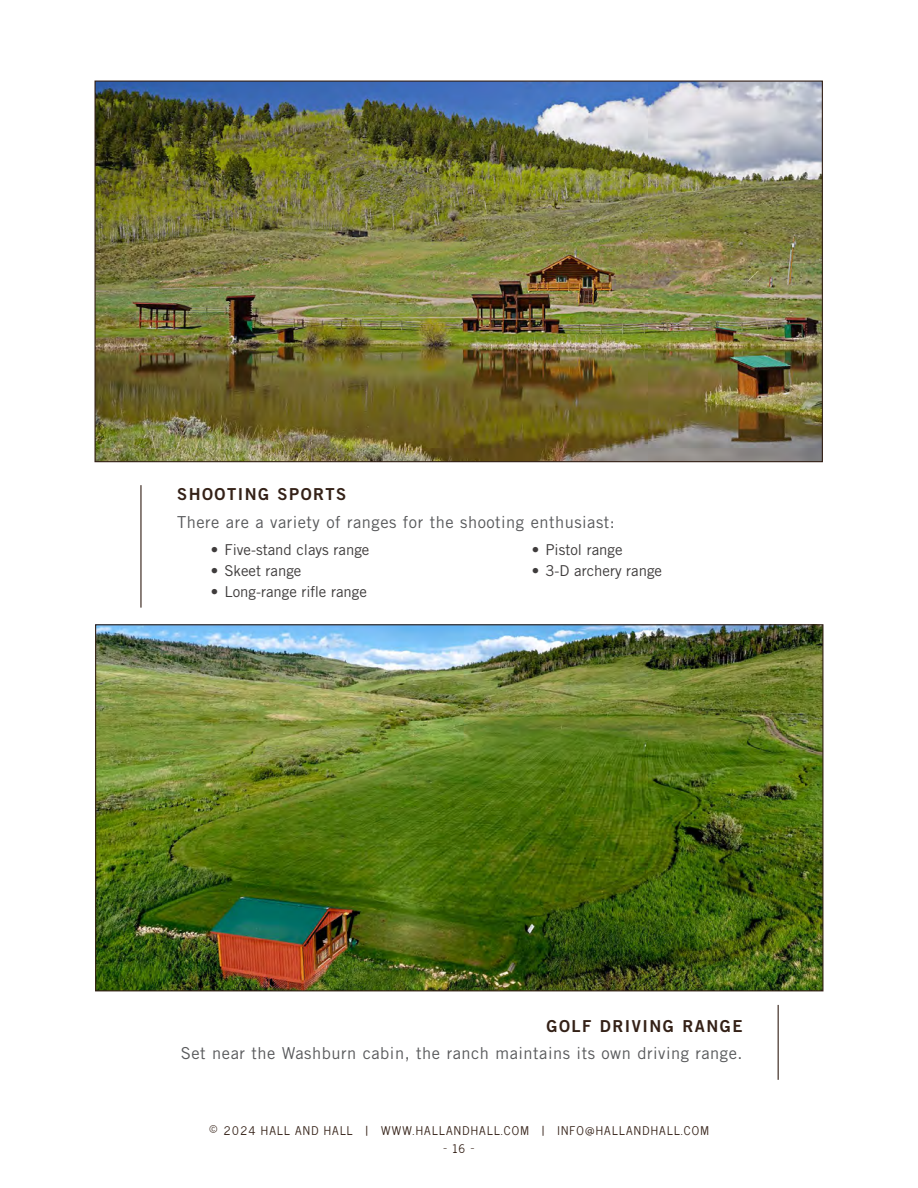
<style>
.page{position:relative;width:918px;height:1188px;background:#fff}
.page>*{position:absolute;margin:0;border:0;box-sizing:border-box;transform-origin:0 0}
.t1{font:16.5px "Trade Gothic LT Std";letter-spacing:.03em;color:#58595b}
.t2{font:16.5px "Trade Gothic LT Std Bd 2";letter-spacing:.09em;color:#342117}
.t3{font:15px "Trade Gothic LT Std";color:#3f3c3c}
.t4{font:12px "News Cycle";letter-spacing:.1em;color:#342117}
.s1{font-size:16.5px}
</style>
<div class="page">
<hr style="left:140px;top:485px;width:2px;height:123px;background:#342117">
<img style="left:97px;top:626px;width:725px;height:363px">
<img style="left:96px;top:83px;width:725px;height:377px">
<hr style="left:778px;top:1005px;width:1px;height:75px;background:#342117">
<p class="t2" style="left:177px;top:484px;width:171px">SHOOTING SPORTS</p>
<p class="t1" style="left:177px;top:512px;width:439px">There are a variety of ranges for the shooting enthusiast:</p>
<p class="t3" style="left:211px;top:541px;width:160px">• Five-stand clays range</p>
<p class="t3" style="left:211px;top:562px;width:92px">• Skeet range</p>
<p class="t3" style="left:211px;top:583px;width:157px">• Long-range rifle range</p>
<p class="t3" style="left:532px;top:541px;width:92px">• Pistol range</p>
<p class="t3" style="left:532px;top:562px;width:132px">• 3-D archery range</p>
<p class="t2" style="left:547px;top:1015px;width:197px">GOLF DRIVING RANGE</p>
<p class="t1" style="left:181px;top:1044px;width:563px">Set near the Washburn cabin, the ranch maintains its own driving range.</p>
<p class="t4" style="left:209px;top:1120px;width:502px"><span class="s1">©</span> 2024 HALL AND HALL | WWW.HALLANDHALL.COM | INFO@HALLANDHALL.COM</p>
<p class="t4" style="left:443px;top:1138px;width:32px">— 16 –</p>
</div>
